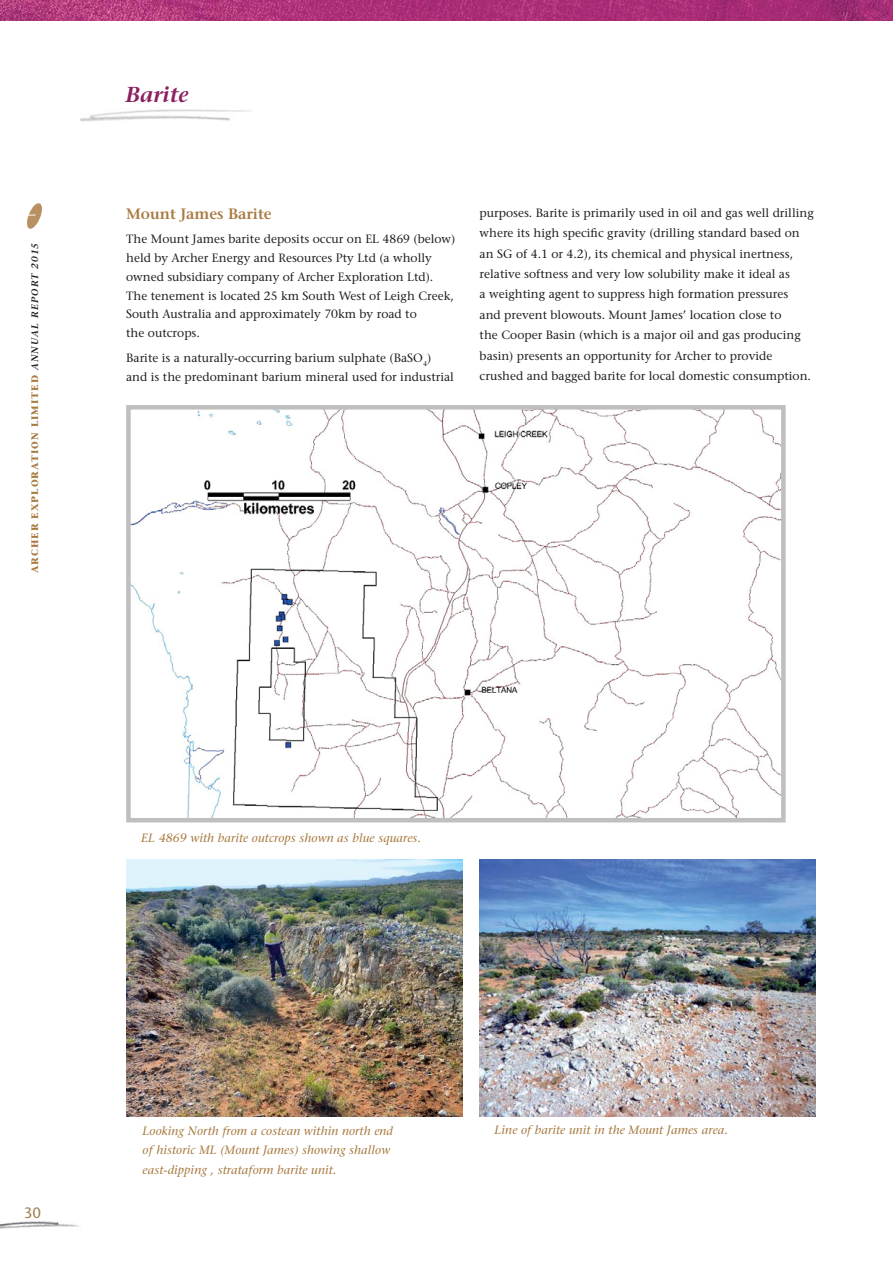
<style>
.page{position:relative;width:893px;height:1263px;background:#fff}
.page>*{position:absolute;margin:0;border:0;box-sizing:border-box;transform-origin:0 0}
.t1{font:italic 600 21.6px "Stone Serif";color:#8b2060}
.t2{font:600 15px "Stone Serif";color:#a87a40}
.t3{font:15px "Stone Sans";color:#9f7d52}
.t4{font:12px/20.5px "Stone Serif";color:#231f20}
.t5{font:italic 12px/19.5px "Stone Serif";letter-spacing:.01em;color:#a87a40}
.t6{font:700 9.45px "Stone Serif";letter-spacing:.11em;color:#a87a40}
.s1{font-weight:600;font-style:italic;color:#231f20}
</style>
<div class="page">
<svg style="left:27px;top:203px;width:15px;height:26px"></svg>
<img style="left:0;top:1221px;width:80px;height:8px">
<img style="left:0;top:0;width:893px;height:20px">
<img style="left:131px;top:410px;width:650px;height:407px">
<div style="left:126px;top:405px;width:660px;height:417px;border:4px solid #c0bfbf"></div>
<img style="left:126px;top:860px;width:336px;height:256px">
<img style="left:479px;top:860px;width:336px;height:256px">
<img style="left:80px;top:109px;width:170px;height:12px">
<p class="t6" style="left:31px;top:573px;width:332px;rotate:-90deg">ARCHER EXPLORATION LIMITED <span class="s1">ANNUAL REPORT 2015</span></p>
<p class="t1" style="left:125px;top:86px;width:65px">Barite</p>
<p class="t2" style="left:126px;top:208px;width:147px">Mount James Barite</p>
<p class="t4" style="left:126px;top:231px;width:331px;line-height:18.8px">The Mount James barite deposits occur on EL 4869 (below) held by Archer Energy and Resources Pty Ltd (a wholly owned subsidiary company of Archer Exploration Ltd).<br>The tenement is located 25 km South West of Leigh Creek, South Australia and approximately 70km by road to<br>the outcrops.</p>
<p class="t4" style="left:126px;top:349px;width:329px;line-height:19.2px">Barite is a naturally-occurring barium sulphate (BaSO<sub>4</sub>) and is the predominant barium mineral used for industrial</p>
<p class="t4" style="left:480px;top:203px;width:336px">purposes. Barite is primarily used in oil and gas well drilling where its high specific gravity (drilling standard based on an SG of 4.1 or 4.2), its chemical and physical inertness, relative softness and very low solubility make it ideal as<br>a weighting agent to suppress high formation pressures<br>and prevent blowouts. Mount James’ location close to<br>the Cooper Basin (which is a major oil and gas producing basin) presents an opportunity for Archer to provide crushed and bagged barite for local domestic consumption.</p>
<p class="t5" style="left:141px;top:829px;width:281px">EL 4869 with barite outcrops shown as blue squares.</p>
<p class="t3" style="left:24px;top:1207px;width:19px">30</p>
<p class="t5" style="left:143px;top:1122px;width:252px">Looking North from a costean within north end</p>
<p class="t5" style="left:495px;top:1121px;width:235px">Line of barite unit in the Mount James area.</p>
<p class="t5" style="left:143px;top:1141px;width:249px">of historic ML (Mount James) showing shallow east-dipping , strataform barite unit.</p>
</div>
